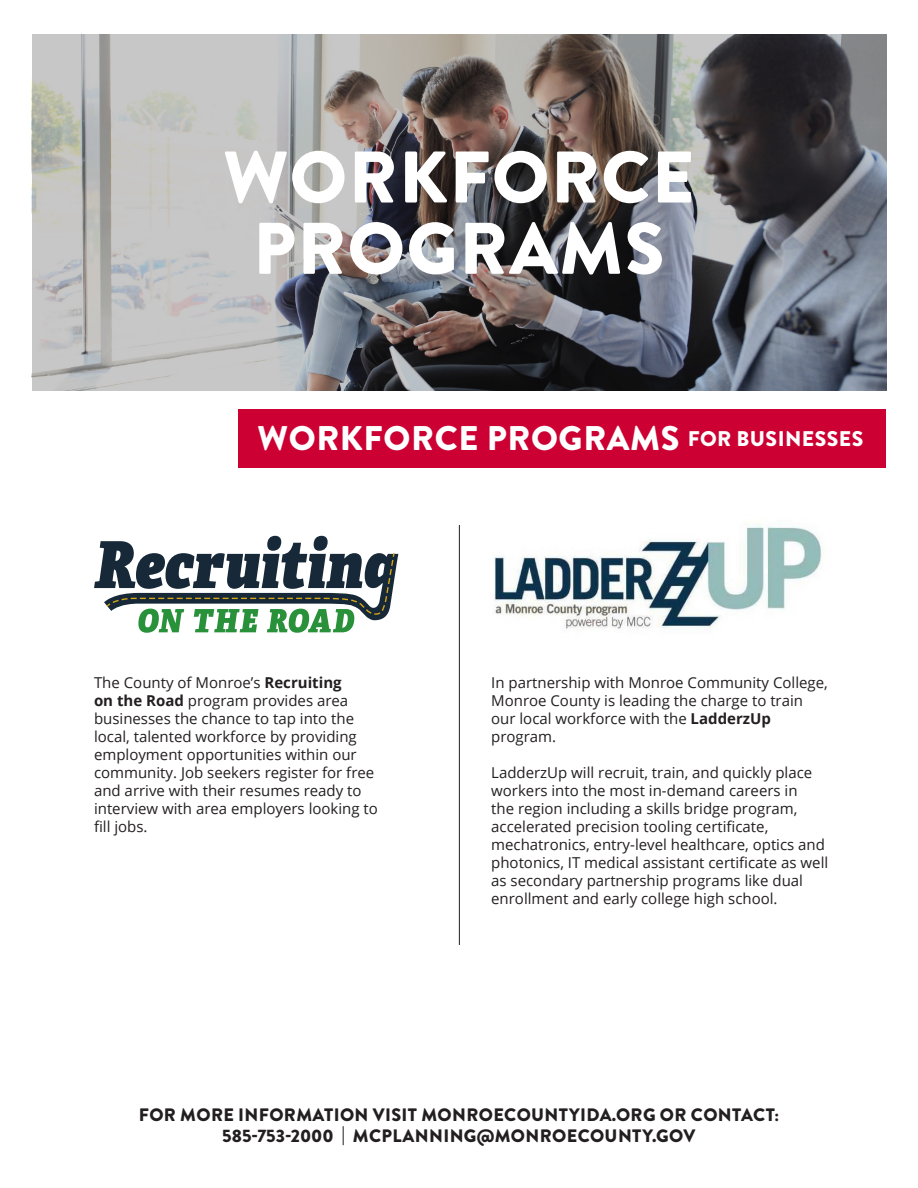
<style>
.page{position:relative;width:918px;height:1188px;background:#fff}
.page>*{position:absolute;margin:0;border:0;box-sizing:border-box;transform-origin:0 0}
.t1{font:900 72.9px "Brandon Grotesque";letter-spacing:.02em;color:#fff}
.t2{font:900 34.2px "Brandon Grotesque";letter-spacing:.02em;color:#fff}
.t3{font:900 18px "Brandon Grotesque";letter-spacing:.02em;color:#231f20}
.t4{font:15px/18px "Open Sans";color:#231f20}
.s1{font-size:21.15px}
.s2{font-weight:700}
</style>
<div class="page">
<img style="left:493px;top:524px;width:329px;height:105px">
<svg style="left:32px;top:35px;width:854px;height:356px;background:#807f81"></svg>
<div style="left:239px;top:409px;width:647px;height:59px;background:#c03"></div>
<div style="left:267px;top:536px;width:14px;height:15px;background:#172938;border-radius:6px"></div>
<div style="left:314px;top:536px;width:14px;height:15px;background:#172938;border-radius:6px"></div>
<svg style="left:94px;top:541px;width:304px;height:92px"></svg>
<hr style="left:459px;top:525px;width:1px;height:420px;background:#231f20">
<p class="t1" style="left:223px;top:126px;width:473px">WORKFORCE</p>
<p class="t1" style="left:253px;top:197px;width:413px">PROGRAMS</p>
<p class="t2" style="left:258px;top:414px;width:607px">WORKFORCE PROGRAMS <span class="s1">FOR BUSINESSES</span></p>
<p class="t4" style="left:94px;top:673px;width:285px">The County of Monroe’s <span class="s2">Recruiting<br>on the Road</span> program provides area businesses the chance to tap into the local, talented workforce by providing employment opportunities within our community. Job seekers register for free and arrive with their resumes ready to interview with area employers looking to fill jobs.</p>
<p class="t4" style="left:491px;top:673px;width:338px">In partnership with Monroe Community College, Monroe County is leading the charge to train our local workforce with the <span class="s2">LadderzUp </span>program.</p>
<p class="t4" style="left:491px;top:763px;width:339px">LadderzUp will recruit, train, and quickly place workers into the most in-demand careers in<br>the region including a skills bridge program, accelerated precision tooling certificate, mechatronics, entry-level healthcare, optics and photonics, IT medical assistant certificate as well as secondary partnership programs like dual enrollment and early college high school.</p>
<p class="t3" style="left:139px;top:1102px;width:642px">FOR MORE INFORMATION VISIT MONROECOUNTYIDA.ORG OR CONTACT:</p>
<p class="t3" style="left:222px;top:1123px;width:475px">585-753-2000 | MCPLANNING@MONROECOUNTY.GOV</p>
</div>
